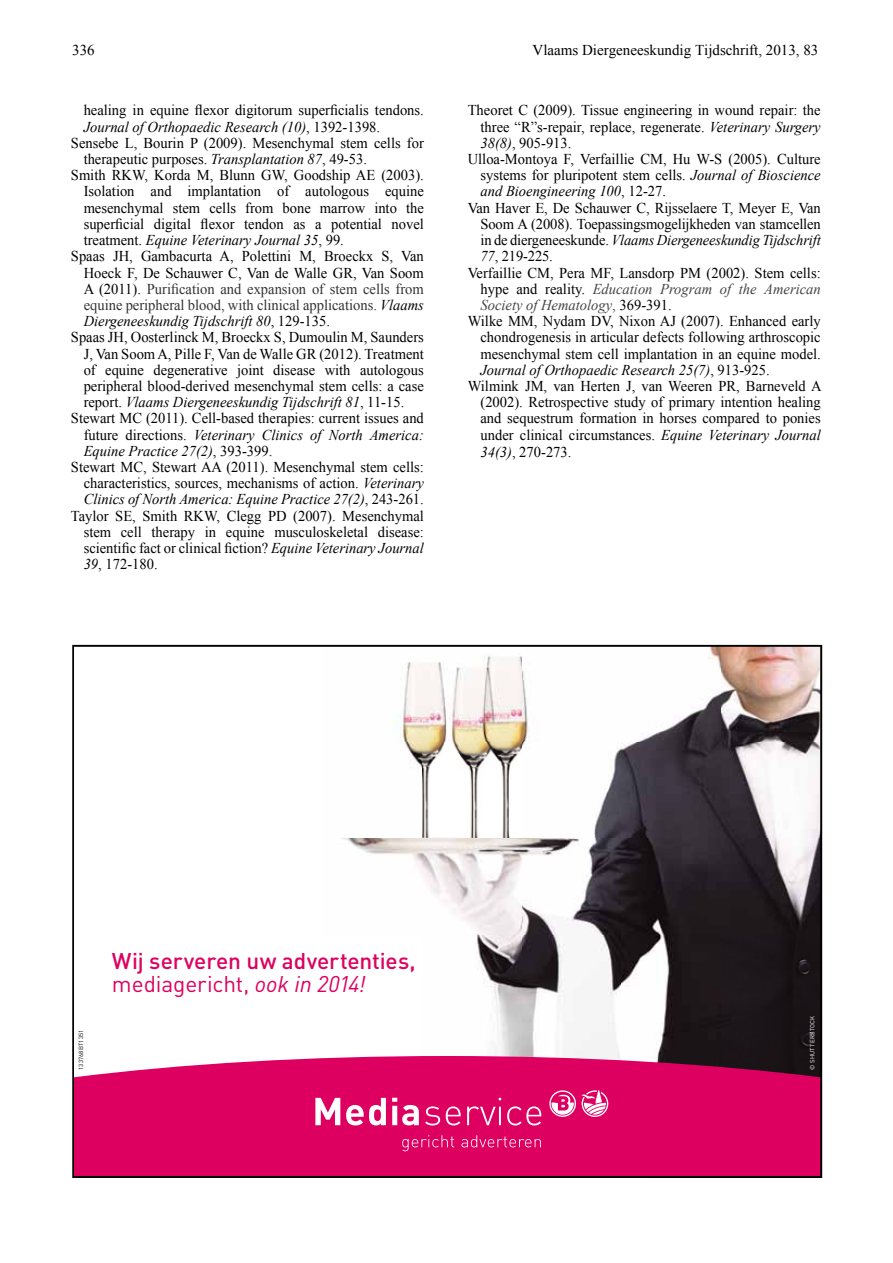
<style>
.page{position:relative;width:893px;height:1263px;background:#fff}
.page>*{position:absolute;margin:0;border:0;box-sizing:border-box;transform-origin:0 0}
.t1{font:500 22.5px/22.5px "DINOT";letter-spacing:-.005em;color:#de0060}
.t2{font:15px "Times New Roman";color:#000}
.t3{font:italic 15px "Times New Roman";color:#000}
.t4{font:15px "Times New Roman";color:#333}
.t5{font:italic 15px "Times New Roman";color:#444}
.t6{font:6px "DINOT";letter-spacing:.045em;color:#fff}
.t7{font:6px "DINOT";letter-spacing:.035em;color:#000}
.s1{font-style:normal}
.s2{font-style:italic}
.s3{color:#000}
.s4{font-style:italic;color:#000}
.s5{font-style:normal;color:#000}
.s6{font-weight:400}
.s7{font-weight:400;font-style:italic}
</style>
<div class="page">
<img style="left:342px;top:648px;width:477px;height:408px">
<div style="left:75px;top:1056px;width:744px;height:119px;background:#de0060"></div>
<svg style="left:315px;top:1098px;width:25px;height:27px"></svg>
<svg style="left:346px;top:1098px;width:40px;height:27px"></svg>
<svg style="left:392px;top:1098px;width:27px;height:27px"></svg>
<svg style="left:425px;top:1106px;width:15px;height:19px"></svg>
<svg style="left:446px;top:1106px;width:15px;height:19px"></svg>
<svg style="left:467px;top:1106px;width:34px;height:19px"></svg>
<svg style="left:507px;top:1106px;width:34px;height:19px"></svg>
<svg style="left:402px;top:1135px;width:52px;height:16px"></svg>
<svg style="left:461px;top:1135px;width:80px;height:12px"></svg>
<svg style="left:549px;top:1090px;width:59px;height:27px"></svg>
<p class="t2" style="left:72px;top:40px;width:24px">336</p>
<p class="t2" style="left:533px;top:40px;width:287px">Vlaams Diergeneeskundig Tijdschrift, 2013, 83</p>
<p class="t2" style="left:84px;top:100px;width:342px">healing in equine flexor digitorum superficialis tendons.</p>
<p class="t3" style="left:84px;top:116px;width:298px">Journal of Orthopaedic Research (10)<span class="s1">, 1392-1398.</span></p>
<p class="t2" style="left:71px;top:133px;width:354px">Sensebe L, Bourin P (2009). Mesenchymal stem cells for</p>
<p class="t2" style="left:84px;top:149px;width:285px">therapeutic purposes. <span class="s2">Transplantation 87</span>, 49-53.</p>
<p class="t2" style="left:71px;top:165px;width:354px">Smith RKW, Korda M, Blunn GW, Goodship AE (2003).</p>
<p class="t2" style="left:84px;top:181px;width:342px">Isolation and implantation of autologous equine</p>
<p class="t2" style="left:84px;top:198px;width:342px">mesenchymal stem cells from bone marrow into the</p>
<p class="t2" style="left:84px;top:214px;width:342px">superficial digital flexor tendon as a potential novel</p>
<p class="t3" style="left:84px;top:230px;width:262px"><span class="s1">treatment.</span> Equine Veterinary Journal 35<span class="s1">, 99.</span></p>
<p class="t2" style="left:71px;top:246px;width:354px">Spaas JH, Gambacurta A, Polettini M, Broeckx S, Van</p>
<p class="t2" style="left:84px;top:262px;width:342px">Hoeck F, De Schauwer C, Van de Walle GR, Van Soom</p>
<p class="t4" style="left:84px;top:279px;width:342px"><span class="s3">A (2011).</span> Purification and expansion of stem cells from</p>
<p class="t4" style="left:84px;top:295px;width:342px">equine peripheral blood, with clinical applications. <span class="s4">Vlaams</span></p>
<p class="t3" style="left:84px;top:311px;width:248px">Diergeneeskundig Tijdschrift 80<span class="s1">, 129-135.</span></p>
<p class="t2" style="left:71px;top:327px;width:354px">Spaas JH, Oosterlinck M, Broeckx S, Dumoulin M, Saunders</p>
<p class="t2" style="left:84px;top:343px;width:342px">J, Van Soom A, Pille F, Van de Walle GR (2012). Treatment</p>
<p class="t2" style="left:84px;top:360px;width:342px">of equine degenerative joint disease with autologous</p>
<p class="t2" style="left:84px;top:376px;width:342px">peripheral blood-derived mesenchymal stem cells: a case</p>
<p class="t3" style="left:84px;top:392px;width:322px"><span class="s1">report.</span> Vlaams Diergeneeskundig Tijdschrift 81<span class="s1">, 11-15.</span></p>
<p class="t2" style="left:71px;top:408px;width:354px">Stewart MC (2011). Cell-based therapies: current issues and</p>
<p class="t3" style="left:84px;top:424px;width:342px"><span class="s1">future directions.</span> Veterinary Clinics of North America:</p>
<p class="t3" style="left:84px;top:440px;width:190px">Equine Practice 27(2)<span class="s1">, 393-399.</span></p>
<p class="t2" style="left:71px;top:457px;width:354px">Stewart MC, Stewart AA (2011). Mesenchymal stem cells:</p>
<p class="t2" style="left:84px;top:473px;width:342px">characteristics, sources, mechanisms of action. <span class="s2">Veterinary</span></p>
<p class="t3" style="left:84px;top:489px;width:342px">Clinics of North America: Equine Practice 27(2)<span class="s1">, 243-261.</span></p>
<p class="t2" style="left:71px;top:505px;width:354px">Taylor SE, Smith RKW, Clegg PD (2007). Mesenchymal</p>
<p class="t2" style="left:84px;top:522px;width:342px">stem cell therapy in equine musculoskeletal disease:</p>
<p class="t2" style="left:84px;top:538px;width:342px">scientific fact or clinical fiction? <span class="s2">Equine Veterinary Journal</span></p>
<p class="t2" style="left:84px;top:554px;width:75px"><span class="s2">39</span>, 172-180.</p>
<p class="t2" style="left:468px;top:100px;width:354px">Theoret C (2009). Tissue engineering in wound repair: the</p>
<p class="t2" style="left:480px;top:117px;width:342px">three “R”s-repair, replace, regenerate. <span class="s2">Veterinary Surgery</span></p>
<p class="t2" style="left:480px;top:133px;width:92px"><span class="s2">38(8)</span>, 905-913.</p>
<p class="t2" style="left:468px;top:149px;width:354px">Ulloa-Montoya F, Verfaillie CM, Hu W-S (2005). Culture</p>
<p class="t2" style="left:480px;top:165px;width:342px">systems for pluripotent stem cells. <span class="s2">Journal of Bioscience</span></p>
<p class="t3" style="left:480px;top:181px;width:187px">and Bioengineering 100<span class="s1">, 12-27.</span></p>
<p class="t2" style="left:468px;top:198px;width:354px">Van Haver E, De Schauwer C, Rijsselaere T, Meyer E, Van</p>
<p class="t2" style="left:480px;top:214px;width:342px">Soom A (2008). Toepassingsmogelijkheden van stamcellen</p>
<p class="t3" style="left:480px;top:230px;width:342px"><span class="s1">in de diergeneeskunde.</span> Vlaams Diergeneeskundig Tijdschrift</p>
<p class="t2" style="left:480px;top:246px;width:74px"><span class="s2">77</span>, 219-225.</p>
<p class="t2" style="left:468px;top:262px;width:354px">Verfaillie CM, Pera MF, Lansdorp PM (2002). Stem cells:</p>
<p class="t5" style="left:480px;top:278px;width:342px"><span class="s5">hype and reality.</span> Education Program of the American</p>
<p class="t5" style="left:480px;top:295px;width:193px">Society of Hematology<span class="s1">,</span> <span class="s5">369-391.</span></p>
<p class="t2" style="left:468px;top:311px;width:354px">Wilke MM, Nydam DV, Nixon AJ (2007). Enhanced early</p>
<p class="t2" style="left:480px;top:327px;width:342px">chondrogenesis in articular defects following arthroscopic</p>
<p class="t2" style="left:480px;top:343px;width:342px">mesenchymal stem cell implantation in an equine model.</p>
<p class="t3" style="left:480px;top:359px;width:291px">Journal of Orthopaedic Research 25(7)<span class="s1">, 913-925.</span></p>
<p class="t2" style="left:468px;top:376px;width:355px">Wilmink JM, van Herten J, van Weeren PR, Barneveld A</p>
<p class="t2" style="left:480px;top:392px;width:342px">(2002). Retrospective study of primary intention healing</p>
<p class="t2" style="left:480px;top:408px;width:342px">and sequestrum formation in horses compared to ponies</p>
<p class="t2" style="left:480px;top:424px;width:342px">under clinical circumstances. <span class="s2">Equine Veterinary Journal</span></p>
<p class="t2" style="left:480px;top:442px;width:92px"><span class="s2">34(3)</span>, 270-273.</p>
<p class="t7" style="left:77px;top:1070px;width:42px;rotate:-90deg">133768BT1351</p>
<h1 class="t1" style="left:112px;top:949px;width:305px">Wij serveren uw advertenties, <span class="s6">mediagericht,</span> <span class="s7">ook in 2014!</span></h1>
<p class="t6" style="left:809px;top:1070px;width:56px;rotate:-90deg">© SHUTTERSTOCK</p>
</div>
